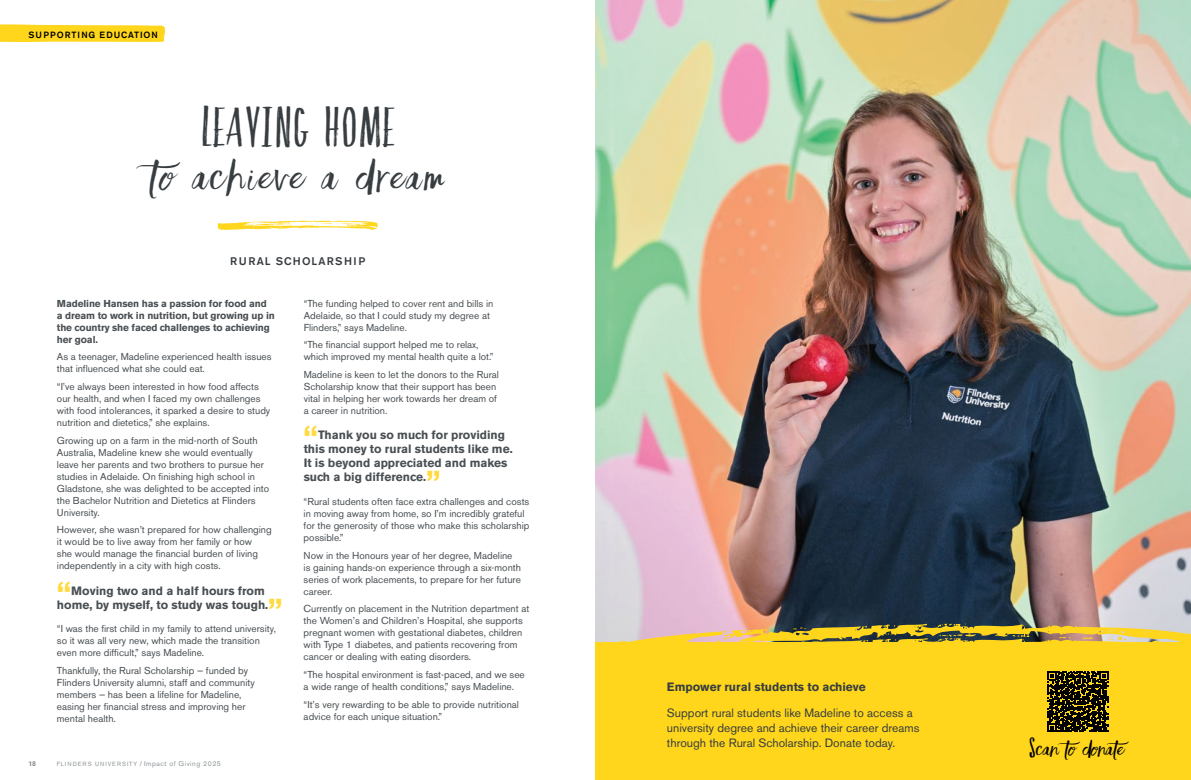
<style>
.page{position:relative;width:1191px;height:780px;background:#fff}
.page>*{position:absolute;margin:0;border:0;box-sizing:border-box;transform-origin:0 0}
.t1{font:39px "Faith And Glory One";letter-spacing:.07em;color:#373d40}
.t2{font:39px "Faith And Glory Two";letter-spacing:.07em;color:#373d40}
.t3{font:700 30px "Akzidenz Grotesk BE";color:#ffda3f}
.t4{font:19.5px "Faith And Glory One";color:#000}
.t5{font:700 12px/14px "Akzidenz Grotesk BE";color:#494f53;text-align:right}
.t6{font:12px/15px "Akzidenz Grotesk BE";color:#373d40}
.t7{font:700 12px "Akzidenz Grotesk BE";color:#373d40}
.t8{font:500 11px "Akzidenz Grotesk BE";letter-spacing:.1em;color:#373d40}
.t9{font:10px/12px "Akzidenz Grotesk BE";color:#494f53}
.t10{font:700 10px/12px "Akzidenz Grotesk BE";letter-spacing:-.01em;color:#494f53}
.t11{font:500 9px "Akzidenz Grotesk BE";letter-spacing:.1em;color:#000}
.t12{font:7px "Akzidenz Grotesk BE";letter-spacing:.07em;color:#8e9497}
.t13{font:700 7px "Akzidenz Grotesk BE";color:#8e9497}
.s1{font-size:6px}
.s2{font-family:"Faith And Glory Two"}
</style>
<div class="page">
<svg style="left:218px;top:220px;width:160px;height:10px"></svg>
<svg style="left:0;top:24px;width:165px;height:18px;background:#ffd92c"></svg>
<img style="left:595px;top:0;width:596px;height:621px">
<svg style="left:595px;top:621px;width:596px;height:32px;background:#cfb44d"></svg>
<div style="left:595px;top:653px;width:596px;height:127px;background:#ffd61b"></div>
<svg style="left:1047px;top:671px;width:61px;height:61px"></svg>
<p class="t11" style="left:28px;top:29px;width:131px">SUPPORTING EDUCATION</p>
<h1 class="t2" style="left:201px;top:101px;width:194px">LEAVING HOME</h1>
<h1 class="t1" style="left:151px;top:151px;width:295px">to achieve a dream</h1>
<p class="t8" style="left:230px;top:255px;width:136px">RURAL SCHOLARSHIP</p>
<p class="t10" style="left:57px;top:297px;width:219px">Madeline Hansen has a passion for food and a dream to work in nutrition, but growing up in the country she faced challenges to achieving her goal.</p>
<p class="t9" style="left:57px;top:351px;width:216px">As a teenager, Madeline experienced health issues that influenced what she could eat.</p>
<p class="t9" style="left:57px;top:380px;width:215px">“I’ve always been interested in how food affects our health, and when I faced my own challenges with food intolerances, it sparked a desire to study nutrition and dietetics,” she explains.</p>
<p class="t9" style="left:57px;top:434px;width:214px">Growing up on a farm in the mid-north of South Australia, Madeline knew she would eventually leave her parents and two brothers to pursue her studies in Adelaide. On finishing high school in Gladstone, she was delighted to be accepted into the Bachelor Nutrition and Dietetics at Flinders University.</p>
<p class="t9" style="left:57px;top:524px;width:216px">However, she wasn’t prepared for how challenging it would be to live away from her family or how<br>she would manage the financial burden of living independently in a city with high costs.</p>
<h2 class="t3" style="left:57px;top:575px;width:16px">“</h2>
<p class="t9" style="left:304px;top:297px;width:191px">“The funding helped to cover rent and bills in<br>Adelaide, so that I could study my degree at<br>Flinders,” says Madeline.</p>
<p class="t9" style="left:304px;top:339px;width:191px">“The financial support helped me to relax, which improved my mental health quite a lot.”</p>
<p class="t9" style="left:304px;top:368px;width:197px">Madeline is keen to let the donors to the Rural Scholarship know that their support has been vital in helping her work towards her dream of a career in nutrition.</p>
<h2 class="t3" style="left:304px;top:419px;width:16px">“</h2>
<p class="t5" style="left:304px;top:428px;width:211px;text-align:left;text-indent:14px">Thank you so much for providing this money to rural students like me.<br>It is beyond appreciated and makes such a big difference.</p>
<h2 class="t3" style="left:426px;top:464px;width:16px">”</h2>
<p class="t9" style="left:304px;top:495px;width:227px">“Rural students often face extra challenges and costs in moving away from home, so I’m incredibly grateful for the generosity of those who make this scholarship possible.”</p>
<p class="t9" style="left:304px;top:549px;width:219px">Now in the Honours year of her degree, Madeline is gaining hands-on experience through a six-month series of work placements, to prepare for her future career.</p>
<p class="t9" style="left:304px;top:602px;width:227px">Currently on placement in the Nutrition department at the Women’s and Children’s Hospital, she supports pregnant women with gestational diabetes, children with Type 1 diabetes, and patients recovering from cancer or dealing with eating disorders.</p>
<p class="t9" style="left:304px;top:668px;width:223px">“The hospital environment is fast-paced, and we see a wide range of health conditions,” says Madeline.</p>
<p class="t9" style="left:304px;top:698px;width:217px">“It’s very rewarding to be able to provide nutritional advice for each unique situation.”</p>
<p class="t5" style="left:57px;top:583px;width:213px">Moving two and a half hours from home, by myself, to study was tough.</p>
<h2 class="t3" style="left:268px;top:592px;width:16px">”</h2>
<p class="t9" style="left:57px;top:622px;width:220px">“I was the first child in my family to attend university, so it was all very new, which made the transition even more difficult,” says Madeline.</p>
<p class="t9" style="left:57px;top:664px;width:199px">Thankfully, the Rural Scholarship — funded by Flinders University alumni, staff and community members — has been a lifeline for Madeline, easing her financial stress and improving her mental health.</p>
<p class="t13" style="left:28px;top:759px;width:9px">18</p>
<p class="t12" style="left:57px;top:759px;width:166px"><span class="s1">FLINDERS UNIVERSITY</span> / Impact of Giving 2025</p>
<p class="t7" style="left:667px;top:680px;width:200px">Empower rural students to achieve</p>
<p class="t6" style="left:667px;top:705px;width:254px">Support rural students like Madeline to access a university degree and achieve their career dreams through the Rural Scholarship. Donate today.</p>
<h3 class="t4" style="left:1029px;top:735px;width:108px"><span class="s2">S</span>can to donate</h3>
</div>
